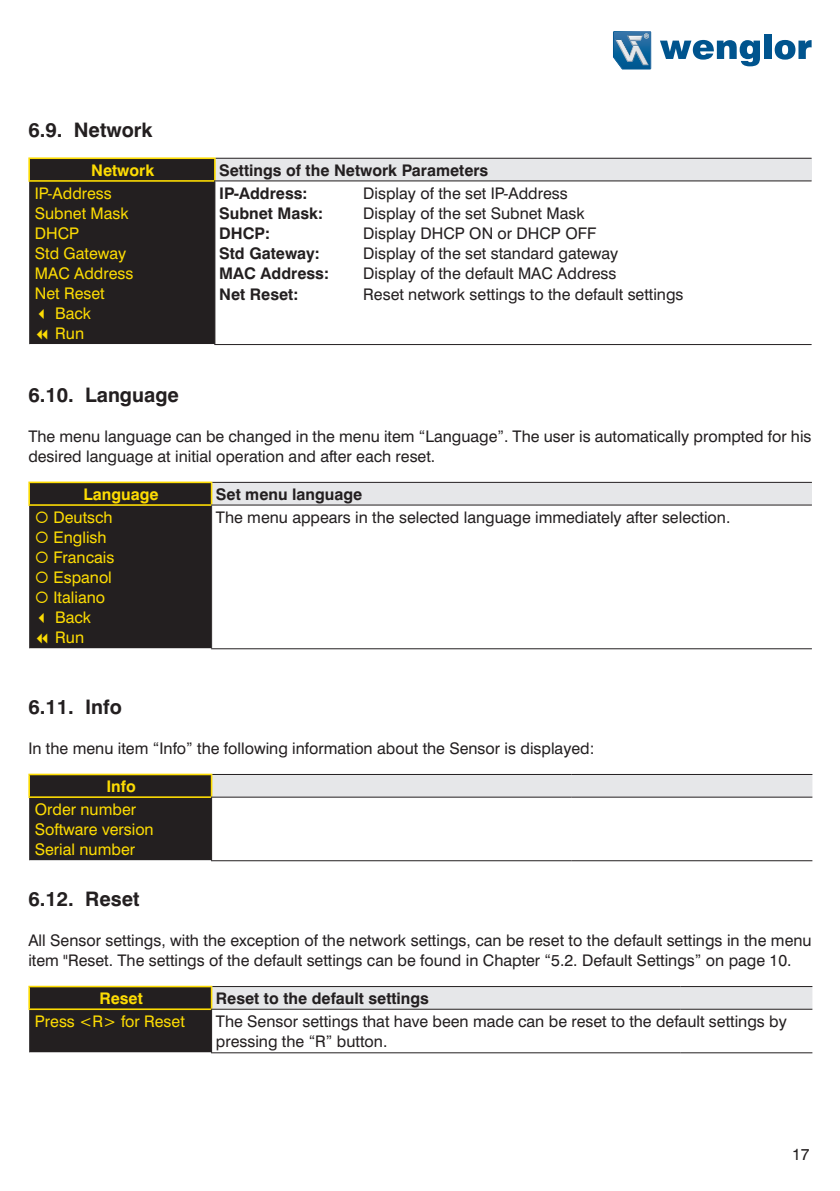
<style>
.page{position:relative;width:840px;height:1191px;background:#fff}
.page>*{position:absolute;margin:0;border:0;box-sizing:border-box;transform-origin:0 0}
.t1{font:700 20px "Swiss 721 BT";color:#231f20}
.t2{font:16px/20px "Swiss 721 BT";color:#231f20}
.t3{font:16px/20px "Swiss 721 BT";color:#fddc03}
.t4{font:700 16px "Swiss 721 BT";color:#231f20}
.t5{font:700 16px "Swiss 721 BT";color:#fddc03}
</style>
<div class="page">
<svg style="left:660px;top:40px;width:99px;height:26px"></svg>
<div style="left:763px;top:34px;width:8px;height:25px;background:#00548e"></div>
<svg style="left:774px;top:40px;width:37px;height:20px"></svg>
<svg style="left:613px;top:31px;width:38px;height:39px"></svg>
<div style="left:215px;top:158px;width:596px;height:23px;background:#e6e7e9"></div>
<hr style="left:28px;top:157px;width:187px;height:2px;background:#fddc03">
<hr style="left:28px;top:159px;width:2px;height:21px;background:#fddc03">
<hr style="left:28px;top:180px;width:186px;height:2px;background:#fddc03">
<hr style="left:214px;top:344px;width:597px;height:1px;background:#231f20">
<hr style="left:215px;top:158px;width:596px;height:1px;background:#231f20">
<hr style="left:214px;top:180px;width:597px;height:1px;background:#231f20">
<div style="left:211px;top:482px;width:600px;height:23px;background:#e6e7e9"></div>
<hr style="left:28px;top:481px;width:184px;height:2px;background:#fddc03">
<hr style="left:28px;top:483px;width:2px;height:21px;background:#fddc03">
<hr style="left:28px;top:504px;width:183px;height:2px;background:#fddc03">
<hr style="left:211px;top:648px;width:600px;height:1px;background:#231f20">
<hr style="left:212px;top:482px;width:599px;height:1px;background:#231f20">
<hr style="left:211px;top:504px;width:600px;height:1px;background:#231f20">
<hr style="left:28px;top:773px;width:184px;height:2px;background:#fddc03">
<hr style="left:28px;top:775px;width:2px;height:21px;background:#fddc03">
<svg style="left:29px;top:775px;width:783px;height:85px"></svg>
<hr style="left:28px;top:796px;width:183px;height:2px;background:#fddc03">
<hr style="left:211px;top:860px;width:360px;height:1px;background:#231f20">
<hr style="left:571px;top:860px;width:241px;height:1px;background:#231f20">
<hr style="left:212px;top:774px;width:359px;height:1px;background:#231f20">
<hr style="left:571px;top:774px;width:241px;height:1px;background:#231f20">
<hr style="left:211px;top:796px;width:360px;height:1px;background:#231f20">
<hr style="left:571px;top:796px;width:241px;height:1px;background:#231f20">
<hr style="left:211px;top:797px;width:1px;height:63px;background:#231f20">
<hr style="left:28px;top:985px;width:184px;height:2px;background:#fddc03">
<hr style="left:28px;top:987px;width:2px;height:21px;background:#fddc03">
<svg style="left:29px;top:987px;width:783px;height:65px"></svg>
<hr style="left:28px;top:1008px;width:183px;height:2px;background:#fddc03">
<hr style="left:211px;top:1052px;width:469px;height:1px;background:#231f20">
<hr style="left:680px;top:1052px;width:132px;height:1px;background:#231f20">
<hr style="left:212px;top:986px;width:468px;height:1px;background:#231f20">
<hr style="left:680px;top:986px;width:132px;height:1px;background:#231f20">
<hr style="left:211px;top:1008px;width:469px;height:1px;background:#231f20">
<hr style="left:680px;top:1008px;width:132px;height:1px;background:#231f20">
<hr style="left:211px;top:1009px;width:1px;height:43px;background:#231f20">
<div style="left:29px;top:159px;width:186px;height:185px;background:#231f20"></div>
<div style="left:29px;top:483px;width:183px;height:166px;background:#231f20"></div>
<p class="t1" style="left:28px;top:118px;width:126px">6.9. Network</p>
<p class="t5" style="left:91px;top:160px;width:65px">Network</p>
<p class="t4" style="left:219px;top:160px;width:270px">Settings of the Network Parameters</p>
<p class="t3" style="left:35px;top:183px;width:100px">IP-Address<br>Subnet Mask<br>DHCP<br>Std Gateway<br>MAC Address<br>Net Reset</p>
<p class="t3" style="left:55px;top:303px;width:37px;text-indent:-20px">✓ Back<br>Run</p>
<p class="t4" style="left:219px;top:184px;width:90px">IP-Address:</p>
<p class="t2" style="left:363px;top:184px;width:206px">Display of the set IP-Address</p>
<p class="t4" style="left:219px;top:204px;width:105px">Subnet Mask:</p>
<p class="t2" style="left:363px;top:204px;width:223px">Display of the set Subnet Mask</p>
<p class="t4" style="left:219px;top:224px;width:52px">DHCP:</p>
<p class="t2" style="left:363px;top:224px;width:234px">Display DHCP ON or DHCP OFF</p>
<p class="t4" style="left:219px;top:244px;width:102px">Std Gateway:</p>
<p class="t2" style="left:363px;top:244px;width:256px">Display of the set standard gateway</p>
<p class="t4" style="left:219px;top:264px;width:111px">MAC Address:</p>
<p class="t2" style="left:363px;top:264px;width:254px">Display of the default MAC Address</p>
<p class="t4" style="left:219px;top:284px;width:81px">Net Reset:</p>
<p class="t2" style="left:363px;top:284px;width:321px">Reset network settings to the default settings</p>
<p class="t1" style="left:28px;top:382px;width:152px">6.10. Language</p>
<p class="t2" style="left:28px;top:426px;width:784px">The menu language can be changed in the menu item “Language”. The user is automatically prompted for his desired language at initial operation and after each reset.</p>
<p class="t5" style="left:83px;top:484px;width:77px">Language</p>
<p class="t4" style="left:216px;top:484px;width:148px">Set menu language</p>
<p class="t3" style="left:35px;top:507px;width:79px">○ Deutsch</p>
<p class="t3" style="left:35px;top:527px;width:73px">○ English</p>
<p class="t3" style="left:35px;top:547px;width:81px">○ Francais</p>
<p class="t3" style="left:35px;top:567px;width:79px">○ Espanol</p>
<p class="t3" style="left:35px;top:587px;width:72px">○ Italiano</p>
<p class="t3" style="left:55px;top:607px;width:37px;text-indent:-20px">✓ Back<br>Run</p>
<p class="t2" style="left:216px;top:507px;width:515px">The menu appears in the selected language immediately after selection.</p>
<p class="t1" style="left:28px;top:694px;width:95px">6.11. Info</p>
<p class="t2" style="left:28px;top:738px;width:567px">In the menu item “Info” the following information about the Sensor is displayed:</p>
<p class="t5" style="left:106px;top:776px;width:31px">Info</p>
<p class="t3" style="left:35px;top:799px;width:120px">Order number<br>Software version<br>Serial number</p>
<p class="t1" style="left:28px;top:886px;width:113px">6.12. Reset</p>
<p class="t2" style="left:28px;top:930px;width:784px">All Sensor settings, with the exception of the network settings, can be reset to the default settings in the menu item "Reset. The settings of the default settings can be found in Chapter “5.2. Default Settings” on page 10.</p>
<p class="t5" style="left:99px;top:988px;width:45px">Reset</p>
<p class="t4" style="left:216px;top:988px;width:214px">Reset to the default settings</p>
<p class="t3" style="left:35px;top:1011px;width:151px">Press &lt;R&gt; for Reset</p>
<p class="t2" style="left:216px;top:1011px;width:572px">The Sensor settings that have been made can be reset to the default settings by pressing the “R” button.</p>
<p class="t2" style="left:791px;top:1144px;width:19px">17</p>
</div>
